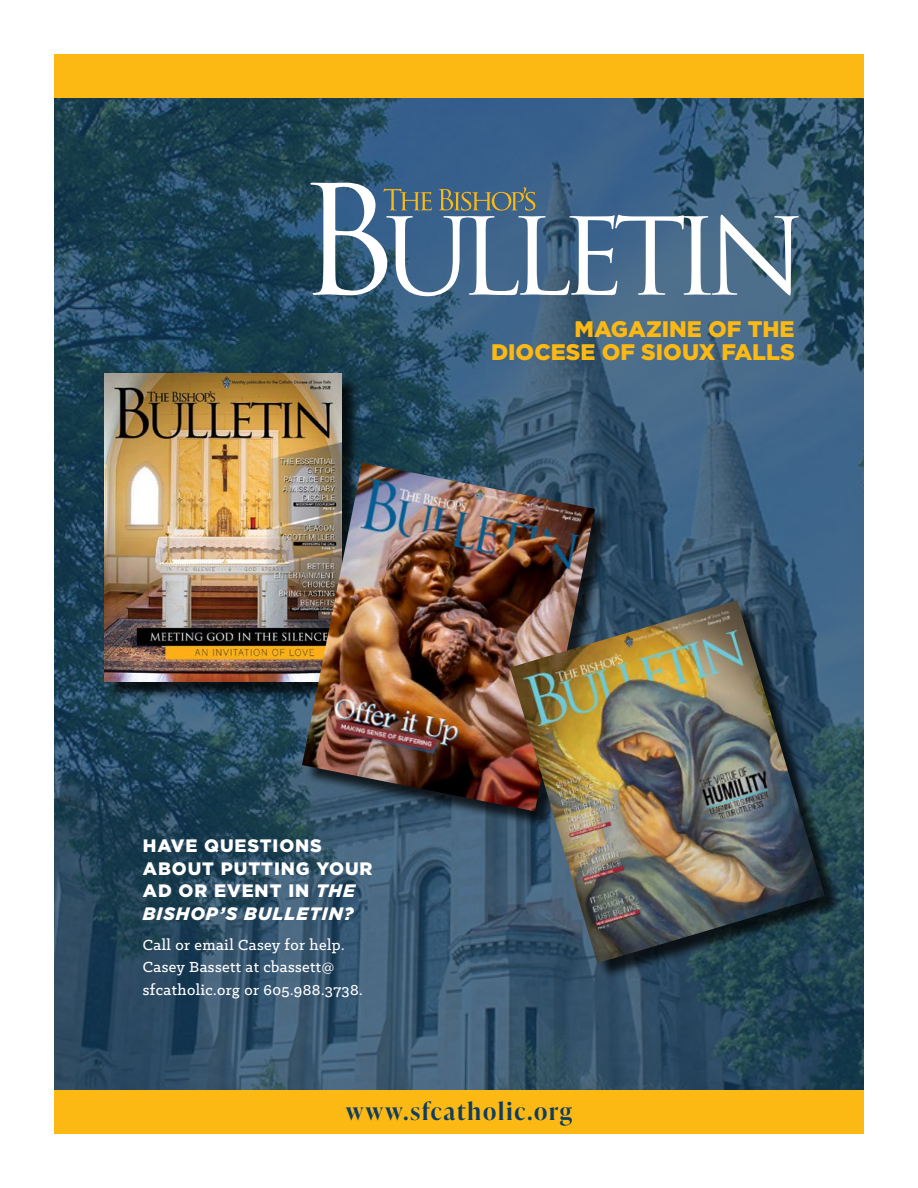
<style>
.page{position:relative;width:918px;height:1188px;background:#fff}
.page>*{position:absolute;margin:0;border:0;box-sizing:border-box;transform-origin:0 0}
.t1{font:600 24px "Ivy Presto Display";letter-spacing:.08em;color:#0f3d61}
.t2{font:900 22.5px/22.8px "Gotham";color:#fdb913;text-align:right}
.t3{font:900 18px/22.5px "Gotham";letter-spacing:.05em;color:#fff}
.t4{font:500 16.5px/22.5px "Klinic Slab";letter-spacing:.025em;color:#fff}
.s1{font-style:italic}
</style>
<div class="page">
<img style="left:54px;top:97px;width:810px;height:994px">
<div style="left:107px;top:376px;width:253px;height:324px;background:#000;opacity:.75"></div>
<img style="left:104px;top:374px;width:238px;height:308px">
<div style="left:305px;top:466px;width:308px;height:363px;background:#000;opacity:.75"></div>
<img style="left:302px;top:463px;width:293px;height:348px">
<div style="left:513px;top:603px;width:329px;height:378px;background:#000;opacity:.75"></div>
<img style="left:510px;top:600px;width:315px;height:363px">
<div style="left:54px;top:54px;width:810px;height:43px;background:#fdb913"></div>
<div style="left:54px;top:1091px;width:810px;height:43px;background:#fdb913"></div>
<svg style="left:310px;top:183px;width:489px;height:113px"></svg>
<svg style="left:383px;top:189px;width:49px;height:21px"></svg>
<svg style="left:439px;top:187px;width:96px;height:24px;background:#68766e"></svg>
<h2 class="t2" style="left:491px;top:317px;width:305px">MAGAZINE OF THE<br>DIOCESE OF SIOUX FALLS</h2>
<p class="t3" style="left:143px;top:835px;width:231px">HAVE QUESTIONS<br>ABOUT PUTTING YOUR<br>AD OR EVENT IN <span class="s1">THE<br>BISHOP’S BULLETIN?</span></p>
<p class="t4" style="left:143px;top:933px;width:221px">Call or email Casey for help.<br>Casey Bassett at cbassett@ sfcatholic.org or 605.988.3738.</p>
<h1 class="t1" style="left:346px;top:1094px;width:228px">www.sfcatholic.org</h1>
</div>
